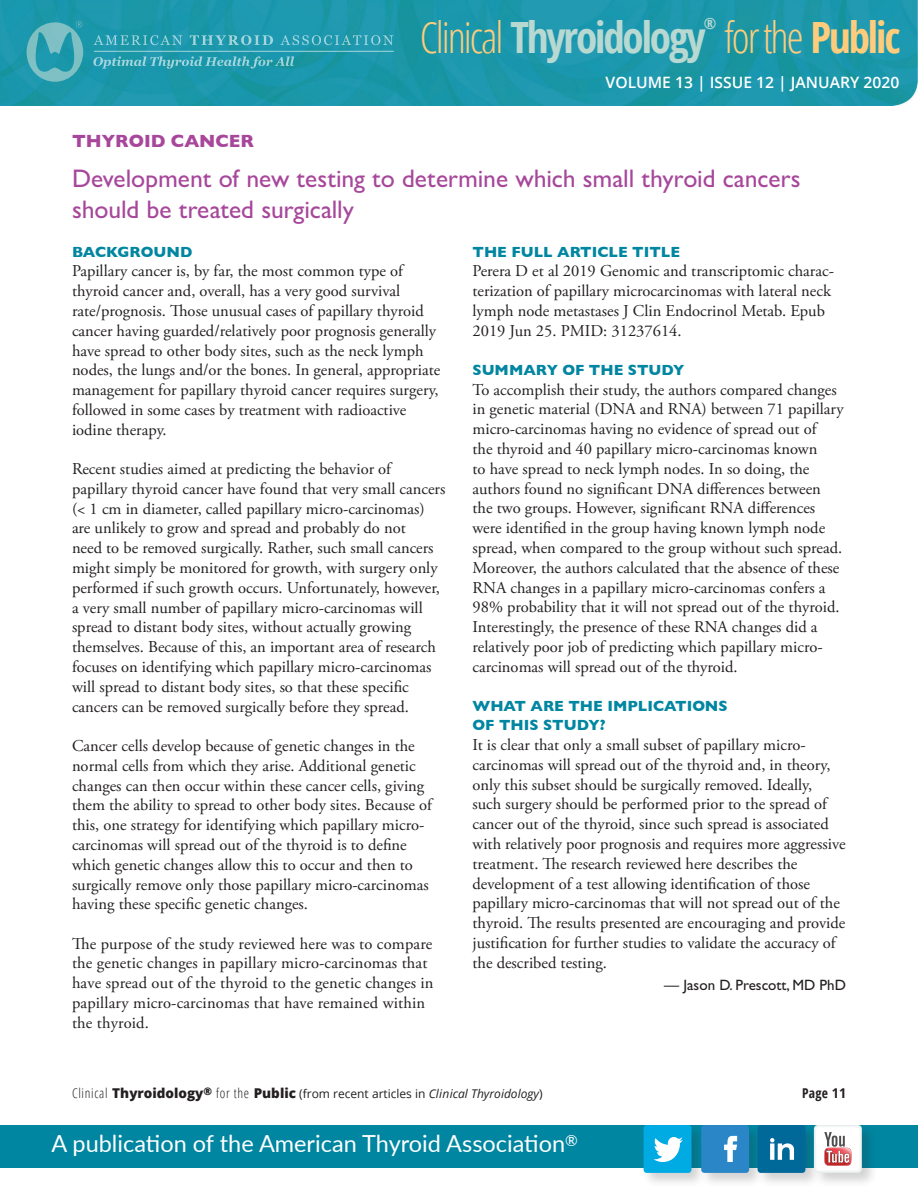
<style>
.page{position:relative;width:918px;height:1188px;background:#fff}
.page>*{position:absolute;margin:0;border:0;box-sizing:border-box;transform-origin:0 0}
.t1{font:300 condensed 43.05px "Open Sans";letter-spacing:-.05em;color:#fecc7b}
.t2{font:500 25.5px/30.6px "Gill Sans Nova";letter-spacing:-.005em;color:#a7479b}
.t3{font:23.55px "Lato";color:#fff}
.t4{font:700 18px "Gill Sans";color:#a7479b}
.t5{font:16.5px/19.8px "Adobe Garamond Pro";color:#231f20}
.t6{font:600 15.75px "Open Sans";color:#fff}
.t7{font:700 condensed 15.3px "Open Sans";color:#b8d8d2}
.t8{font:700 15px/19.5px "Gill Sans";color:#0086a1}
.t9{font:15px "Gill Sans Std";color:#231f20}
.t10{font:700 condensed 13.5px "Open Sans";color:#231f20}
.t11{font:12px "Open Sans";color:#231f20}
.s1{font-weight:700;color:#b8d8d2}
.s2{font-weight:700}
.s3{font-weight:300;font-stretch:condensed;font-size:13.5px}
.s4{font-weight:800;font-size:13.5px}
.s5{font-style:italic}
.s6{font-style:inherit}
</style>
<div class="page">
<img style="left:0;top:0;width:918px;height:106px">
<hr style="left:94px;top:51px;width:300px;height:1px;background:#fff">
<svg style="left:94px;top:35px;width:88px;height:10px"></svg>
<svg style="left:190px;top:35px;width:83px;height:10px"></svg>
<svg style="left:280px;top:35px;width:113px;height:10px"></svg>
<svg style="left:93px;top:56px;width:201px;height:13px;background:#3ea7b6"></svg>
<svg style="left:27px;top:21px;width:56px;height:61px;background:#4aaab6"></svg>
<div style="left:0;top:1125px;width:918px;height:42px;background:#0086a1"></div>
<div style="left:642px;top:1123px;width:235px;height:65px;background:#231f20;opacity:.2"></div>
<div style="left:758px;top:1125px;width:47px;height:48px;background:#00699a;border-radius:3px"></div>
<svg style="left:770px;top:1138px;width:24px;height:22px"></svg>
<div style="left:644px;top:1125px;width:47px;height:48px;background:#00abe4;border-radius:3px"></div>
<svg style="left:654px;top:1137px;width:29px;height:25px"></svg>
<div style="left:701px;top:1125px;width:48px;height:48px;background:#2a86c7;border-radius:3px"></div>
<svg style="left:724px;top:1136px;width:14px;height:26px"></svg>
<svg style="left:814px;top:1125px;width:48px;height:48px"></svg>
<svg style="left:815px;top:1126px;width:46px;height:46px;background:#e8d3d3"></svg>
<p class="t7" style="left:704px;top:13px;width:14px">®</p>
<h1 class="t1" style="left:420px;top:8px;width:482px">Clinical <span class="s1">Thyroidology</span> for the <span class="s2">Public</span></h1>
<p class="t6" style="left:606px;top:72px;width:295px">VOLUME 13 | ISSUE 12 | JANUARY 2020</p>
<p class="t4" style="left:72px;top:127px;width:184px">THYROID CANCER</p>
<h2 class="t2" style="left:72px;top:163px;width:730px">Development of new testing to determine which small thyroid cancers should be treated surgically</h2>
<p class="t8" style="left:72px;top:241px;width:122px">BACKGROUND</p>
<p class="t5" style="left:72px;top:262px;width:370px">Papillary cancer is, by far, the most common type of thyroid cancer and, overall, has a very good survival rate/prognosis. Those unusual cases of papillary thyroid cancer having guarded/relatively poor prognosis generally have spread to other body sites, such as the neck lymph nodes, the lungs and/or the bones. In general, appropriate management for papillary thyroid cancer requires surgery, followed in some cases by treatment with radioactive iodine therapy.</p>
<p class="t5" style="left:72px;top:460px;width:375px">Recent studies aimed at predicting the behavior of papillary thyroid cancer have found that very small cancers (&lt; 1 cm in diameter, called papillary micro-carcinomas) are unlikely to grow and spread and probably do not<br>need to be removed surgically. Rather, such small cancers might simply be monitored for growth, with surgery only performed if such growth occurs. Unfortunately, however, a very small number of papillary micro-carcinomas will spread to distant body sites, without actually growing themselves. Because of this, an important area of research focuses on identifying which papillary micro-carcinomas will spread to distant body sites, so that these specific cancers can be removed surgically before they spread.</p>
<p class="t5" style="left:72px;top:736px;width:361px">Cancer cells develop because of genetic changes in the normal cells from which they arise. Additional genetic changes can then occur within these cancer cells, giving them the ability to spread to other body sites. Because of this, one strategy for identifying which papillary micro&shy;carcinomas will spread out of the thyroid is to define which genetic changes allow this to occur and then to surgically remove only those papillary micro-carcinomas having these specific genetic changes.</p>
<p class="t5" style="left:72px;top:934px;width:363px">The purpose of the study reviewed here was to compare the genetic changes in papillary micro-carcinomas that have spread out of the thyroid to the genetic changes in papillary micro-carcinomas that have remained within the thyroid.</p>
<p class="t8" style="left:472px;top:241px;width:209px">THE FULL ARTICLE TITLE</p>
<p class="t5" style="left:472px;top:262px;width:363px">Perera D et al 2019 Genomic and transcriptomic charac&shy;terization of papillary microcarcinomas with lateral neck lymph node metastases J Clin Endocrinol Metab. Epub 2019 Jun 25. PMID: 31237614.</p>
<p class="t8" style="left:472px;top:360px;width:214px">SUMMARY OF THE STUDY</p>
<p class="t5" style="left:472px;top:380px;width:373px">To accomplish their study, the authors compared changes in genetic material (DNA and RNA) between 71 papillary micro-carcinomas having no evidence of spread out of<br>the thyroid and 40 papillary micro-carcinomas known<br>to have spread to neck lymph nodes. In so doing, the authors found no significant DNA differences between the two groups. However, significant RNA differences were identified in the group having known lymph node spread, when compared to the group without such spread.<br>Moreover, the authors calculated that the absence of these RNA changes in a papillary micro-carcinomas confers a 98% probability that it will not spread out of the thyroid.<br>Interestingly, the presence of these RNA changes did a relatively poor job of predicting which papillary micro&shy;carcinomas will spread out of the thyroid.</p>
<p class="t8" style="left:472px;top:696px;width:257px">WHAT ARE THE IMPLICATIONS<br>OF THIS STUDY?</p>
<p class="t5" style="left:472px;top:736px;width:375px">It is clear that only a small subset of papillary micro&shy;carcinomas will spread out of the thyroid and, in theory, only this subset should be surgically removed. Ideally,<br>such surgery should be performed prior to the spread of cancer out of the thyroid, since such spread is associated with relatively poor prognosis and requires more aggressive treatment. The research reviewed here describes the development of a test allowing identification of those papillary micro-carcinomas that will not spread out of the thyroid. The results presented are encouraging and provide justification for further studies to validate the accuracy of the described testing.</p>
<p class="t9" style="left:664px;top:977px;width:183px">— Jason D. Prescott, MD PhD</p>
<p class="t11" style="left:72px;top:1086px;width:472px"><span class="s3">Clinical</span> <span class="s4">Thyroidology</span><sup>®</sup> <span class="s3">for the</span> <span class="s4">Public</span> (from recent articles in <span class="s5">Clinical Thyroidology</span>)</p>
<p class="t10" style="left:802px;top:1084px;width:45px">Page <span class="s6">11</span></p>
<h3 class="t3" style="left:51px;top:1127px;width:528px">A publication of the American Thyroid Association<sup>®</sup></h3>
</div>
